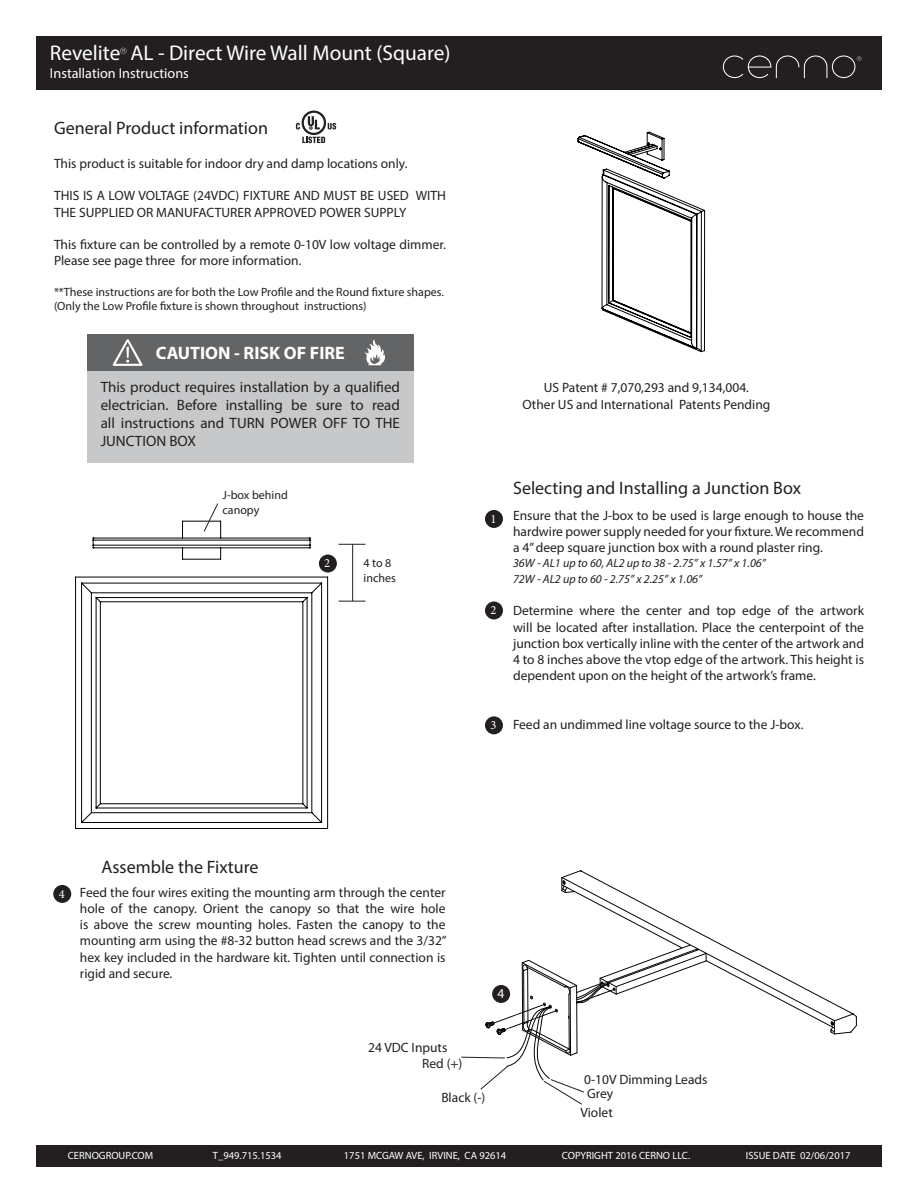
<style>
.page{position:relative;width:918px;height:1188px;background:#fff}
.page>*{position:absolute;margin:0;border:0;box-sizing:border-box;transform-origin:0 0}
.t1{font:21.3px "Myriad Pro";color:#fff}
.t2{font:18px "Myriad Pro";color:#231f20}
.t3{font:700 18px "Myriad Pro";color:#fff}
.t4{font:15px/18px "Myriad Pro";color:#231f20;text-align:justify}
.t5{font:14.25px "Myriad Pro";color:#fff}
.t6{font:13.5px/16.2px "Myriad Pro";color:#231f20}
.t7{font:13.5px "Myriad Pro";color:#fff}
.t8{font:12.6px "Minion Pro";color:#fff}
.t9{font:12px/14.4px "Myriad Pro";color:#231f20}
.t10{font:italic 12px "Myriad Pro";color:#231f20}
.t11{font:10.5px "Myriad Pro";color:#fff}
</style>
<div class="page">
<div style="left:36px;top:36px;width:846px;height:54px;background:#231f20"></div>
<svg style="left:120px;top:48px;width:7px;height:6px"></svg>
<svg style="left:723px;top:55px;width:139px;height:23px"></svg>
<div style="left:36px;top:1145px;width:846px;height:21px;background:#231f20"></div>
<div style="left:485px;top:510px;width:18px;height:18px;background:#231f20;border-radius:50%"></div>
<div style="left:485px;top:602px;width:18px;height:17px;background:#231f20;border-radius:50%"></div>
<div style="left:485px;top:716px;width:18px;height:18px;background:#231f20;border-radius:50%"></div>
<svg style="left:577px;top:132px;width:128px;height:220px"></svg>
<svg style="left:75px;top:521px;width:253px;height:308px"></svg>
<svg style="left:339px;top:544px;width:27px;height:1px"></svg>
<hr style="left:352px;top:544px;width:1px;height:57px;background:#231f20">
<svg style="left:339px;top:601px;width:27px;height:1px"></svg>
<div style="left:319px;top:555px;width:18px;height:18px;background:#231f20;border-radius:50%"></div>
<div style="left:53px;top:885px;width:18px;height:18px;background:#231f20;border-radius:50%"></div>
<svg style="left:203px;top:503px;width:16px;height:29px"></svg>
<svg style="left:302px;top:137px;width:23px;height:6px"></svg>
<svg style="left:328px;top:123px;width:8px;height:7px"></svg>
<svg style="left:302px;top:111px;width:24px;height:24px"></svg>
<svg style="left:304px;top:113px;width:20px;height:20px"></svg>
<svg style="left:308px;top:116px;width:12px;height:13px"></svg>
<svg style="left:296px;top:123px;width:4px;height:7px"></svg>
<div style="left:87px;top:334px;width:326px;height:129px;background:#c7c8ca"></div>
<div style="left:87px;top:334px;width:326px;height:37px;background:#636466"></div>
<svg style="left:365px;top:339px;width:20px;height:26px"></svg>
<svg style="left:113px;top:339px;width:30px;height:27px"></svg>
<svg style="left:461px;top:870px;width:396px;height:234px"></svg>
<h1 class="t1" style="left:50px;top:40px;width:402px">Revelite AL - Direct Wire Wall Mount (Square)</h1>
<p class="t5" style="left:50px;top:65px;width:140px">Installation Instructions</p>
<p class="t2" style="left:54px;top:117px;width:216px">General Product information</p>
<p class="t6" style="left:54px;top:155px;width:355px">This product is suitable for indoor dry and damp locations only.</p>
<p class="t6" style="left:54px;top:187px;width:394px">THIS IS A LOW VOLTAGE (24VDC) FIXTURE AND MUST BE USED WITH<br>THE SUPPLIED OR MANUFACTURER APPROVED POWER SUPPLY</p>
<p class="t6" style="left:54px;top:236px;width:393px">This fixture can be controlled by a remote 0-10V low voltage dimmer.<br>Please see page three for more information.</p>
<p class="t9" style="left:54px;top:284px;width:392px">**These instructions are for both the Low Profile and the Round fixture shapes.</p>
<p class="t9" style="left:54px;top:299px;width:314px">(Only the Low Profile fixture is shown throughout instructions)</p>
<p class="t3" style="left:156px;top:341px;width:190px">CAUTION - RISK OF FIRE</p>
<p class="t4" style="left:101px;top:377px;width:301px">This product requires installation by a qualified electrician. Before installing be sure to read all instructions and TURN POWER OFF TO THE JUNCTION BOX</p>
<p class="t9" style="left:223px;top:488px;width:67px">J-box behind canopy</p>
<p class="t8" style="left:324px;top:555px;width:8px">2</p>
<p class="t9" style="left:364px;top:556px;width:34px">4 to 8 inches</p>
<p class="t6" style="left:544px;top:380px;width:207px">US Patent # 7,070,293 and 9,134,004.</p>
<p class="t6" style="left:522px;top:396px;width:250px">Other US and International Patents Pending</p>
<p class="t8" style="left:490px;top:510px;width:8px">1</p>
<p class="t8" style="left:490px;top:602px;width:8px">2</p>
<p class="t8" style="left:490px;top:717px;width:8px">3</p>
<p class="t2" style="left:513px;top:477px;width:290px">Selecting and Installing a Junction Box</p>
<p class="t6" style="left:513px;top:507px;width:352px;text-align:justify">Ensure that the J-box to be used is large enough to house the hardwire power supply needed for your fixture. We recommend a 4” deep square junction box with a round plaster ring.</p>
<p class="t10" style="left:513px;top:555px;width:254px">36W - AL1 up to 60, AL2 up to 38 - 2.75” x 1.57” x 1.06”</p>
<p class="t10" style="left:513px;top:572px;width:191px">72W - AL2 up to 60 - 2.75” x 2.25” x 1.06”</p>
<p class="t6" style="left:513px;top:603px;width:352px;text-align:justify">Determine where the center and top edge of the artwork will be located after installation. Place the centerpoint of the junction box vertically inline with the center of the artwork and 4 to 8 inches above the vtop edge of the artwork. This height is dependent upon on the height of the artwork’s frame.</p>
<p class="t6" style="left:513px;top:716px;width:292px">Feed an undimmed line voltage source to the J-box.</p>
<p class="t8" style="left:59px;top:885px;width:8px">4</p>
<p class="t2" style="left:102px;top:856px;width:158px">Assemble the Fixture</p>
<p class="t6" style="left:80px;top:884px;width:368px;text-align:justify">Feed the four wires exiting the mounting arm through the center hole of the canopy. Orient the canopy so that the wire hole is above the screw mounting holes. Fasten the canopy to the mounting arm using the #8-32 button head screws and the 3/32” hex key included in the hardware kit. Tighten until connection is rigid and secure.</p>
<p class="t7" style="left:498px;top:985px;width:8px">4</p>
<p class="t6" style="left:422px;top:1039px;width:42px;text-indent:-54px">24 VDC Inputs<br>Red (+)</p>
<p class="t6" style="left:441px;top:1089px;width:46px">Black (-)</p>
<p class="t6" style="left:584px;top:1072px;width:125px;line-height:14px">0-10V Dimming Leads<br>Grey</p>
<p class="t6" style="left:580px;top:1105px;width:34px">Violet</p>
<p class="t11" style="left:68px;top:1149px;width:87px">CERNOGROUP.COM</p>
<p class="t11" style="left:213px;top:1149px;width:70px">T_949.715.1534</p>
<p class="t11" style="left:344px;top:1149px;width:164px">1751 MCGAW AVE, IRVINE, CA 92614</p>
<p class="t11" style="left:562px;top:1149px;width:130px">COPYRIGHT 2016 CERNO LLC.</p>
<p class="t11" style="left:746px;top:1149px;width:106px">ISSUE DATE 02/06/2017</p>
</div>
